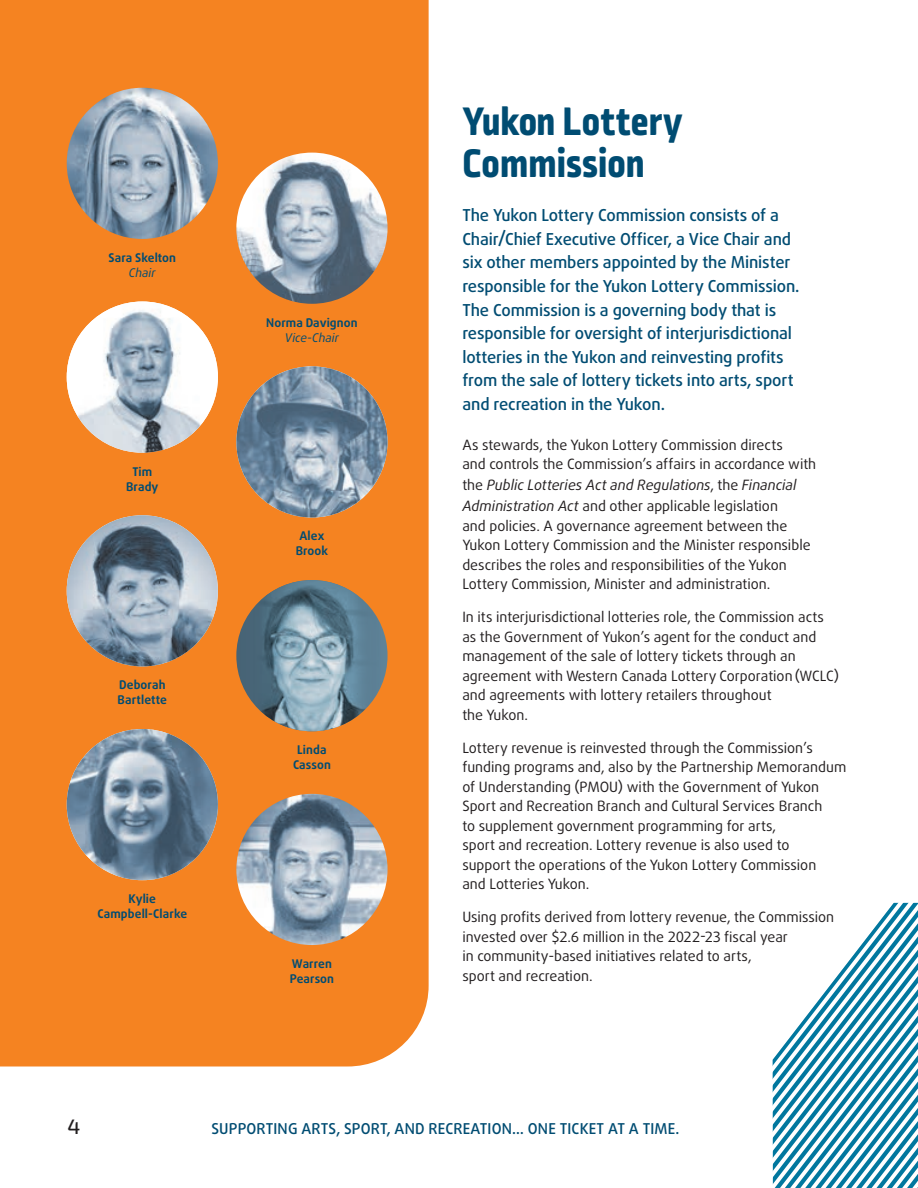
<style>
.page{position:relative;width:918px;height:1188px;background:#fff}
.page>*{position:absolute;margin:0;border:0;box-sizing:border-box;transform-origin:0 0}
.t1{font:800 42px/42px "Ropa Mix Pro";color:#004c72}
.t2{font:500 21px "Exo 2";color:#231f20}
.t3{font:500 16.5px/23.7px "Daxline OT";letter-spacing:-.005em;color:#004c72}
.t4{font:500 15px "Daxline OT";letter-spacing:.01em;color:#004c72}
.t5{font:14.25px/19.5px "Daxline OT";color:#231f20}
.t6{font:italic 14.25px/21px "Daxline OT";color:#231f20}
.t7{font:700 12px/15px "Daxline OT";letter-spacing:.01em;color:#004c72;text-align:center}
.t8{font:italic 12px "Daxline OT";letter-spacing:.005em;color:#004c72}
.s1{font-style:normal}
</style>
<div class="page">
<div style="left:0;top:0;width:429px;height:1066px;background:#f58321"></div>
<svg style="left:773px;top:903px;width:145px;height:285px"></svg>
<img style="left:236px;top:153px;width:152px;height:151px;border-radius:76px">
<img style="left:67px;top:88px;width:151px;height:151px;border-radius:76px">
<img style="left:67px;top:302px;width:151px;height:151px;border-radius:76px">
<img style="left:236px;top:366px;width:152px;height:152px;border-radius:76px">
<img style="left:67px;top:729px;width:151px;height:151px;border-radius:75px">
<img style="left:67px;top:515px;width:151px;height:151px;border-radius:76px">
<svg style="left:236px;top:580px;width:152px;height:151px"></svg>
<img style="left:253px;top:580px;width:127px;height:151px">
<img style="left:236px;top:794px;width:152px;height:151px;border-radius:76px">
<p class="t7" style="left:109px;top:250px;width:69px">Sara Skelton</p>
<p class="t8" style="left:129px;top:265px;width:28px">Chair</p>
<p class="t7" style="left:126px;top:464px;width:34px">Tim<br>Brady</p>
<p class="t7" style="left:118px;top:678px;width:51px;text-align:left">Deborah<br>Bartlette</p>
<p class="t7" style="left:97px;top:891px;width:91px">Kylie<br>Campbell-Clarke</p>
<p class="t7" style="left:266px;top:315px;width:93px">Norma Davignon</p>
<p class="t8" style="left:285px;top:329px;width:56px">Vice-Chair</p>
<p class="t7" style="left:296px;top:529px;width:34px">Alex<br>Brook</p>
<p class="t7" style="left:293px;top:742px;width:39px">Linda<br>Casson</p>
<p class="t7" style="left:290px;top:956px;width:46px;text-align:left">Warren<br>Pearson</p>
<h1 class="t1" style="left:462px;top:103px;width:222px">Yukon Lottery<br>Commission</h1>
<p class="t3" style="left:462px;top:203px;width:339px">The Yukon Lottery Commission consists of a Chair/Chief Executive Officer, a Vice Chair and six other members appointed by the Minister responsible for the Yukon Lottery Commission.<br>The Commission is a governing body that is responsible for oversight of interjurisdictional lotteries in the Yukon and reinvesting profits from the sale of lottery tickets into arts, sport and recreation in the Yukon.</p>
<p class="t5" style="left:462px;top:435px;width:355px">As stewards, the Yukon Lottery Commission directs<br>and controls the Commission’s affairs in accordance with</p>
<p class="t6" style="left:462px;top:475px;width:336px"><span class="s1">the</span> Public Lotteries Act and Regulations<span class="s1">, the</span> Financial<br>Administration Act <span class="s1">and other applicable legislation</span></p>
<p class="t5" style="left:462px;top:516px;width:350px">and policies. A governance agreement between the Yukon Lottery Commission and the Minister responsible describes the roles and responsibilities of the Yukon Lottery Commission, Minister and administration.</p>
<p class="t5" style="left:462px;top:607px;width:378px">In its interjurisdictional lotteries role, the Commission acts as the Government of Yukon’s agent for the conduct and management of the sale of lottery tickets through an agreement with Western Canada Lottery Corporation (WCLC) and agreements with lottery retailers throughout<br>the Yukon.</p>
<p class="t5" style="left:462px;top:738px;width:385px">Lottery revenue is reinvested through the Commission’s funding programs and, also by the Partnership Memorandum of Understanding (PMOU) with the Government of Yukon Sport and Recreation Branch and Cultural Services Branch<br>to supplement government programming for arts,<br>sport and recreation. Lottery revenue is also used to<br>support the operations of the Yukon Lottery Commission<br>and Lotteries Yukon.</p>
<p class="t5" style="left:462px;top:907px;width:373px">Using profits derived from lottery revenue, the Commission invested over $2.6 million in the 2022-23 fiscal year<br>in community-based initiatives related to arts,<br>sport and recreation.</p>
<h2 class="t2" style="left:68px;top:1114px;width:14px">4</h2>
<p class="t4" style="left:212px;top:1119px;width:469px">SUPPORTING ARTS, SPORT, AND RECREATION… ONE TICKET AT A TIME.</p>
</div>
